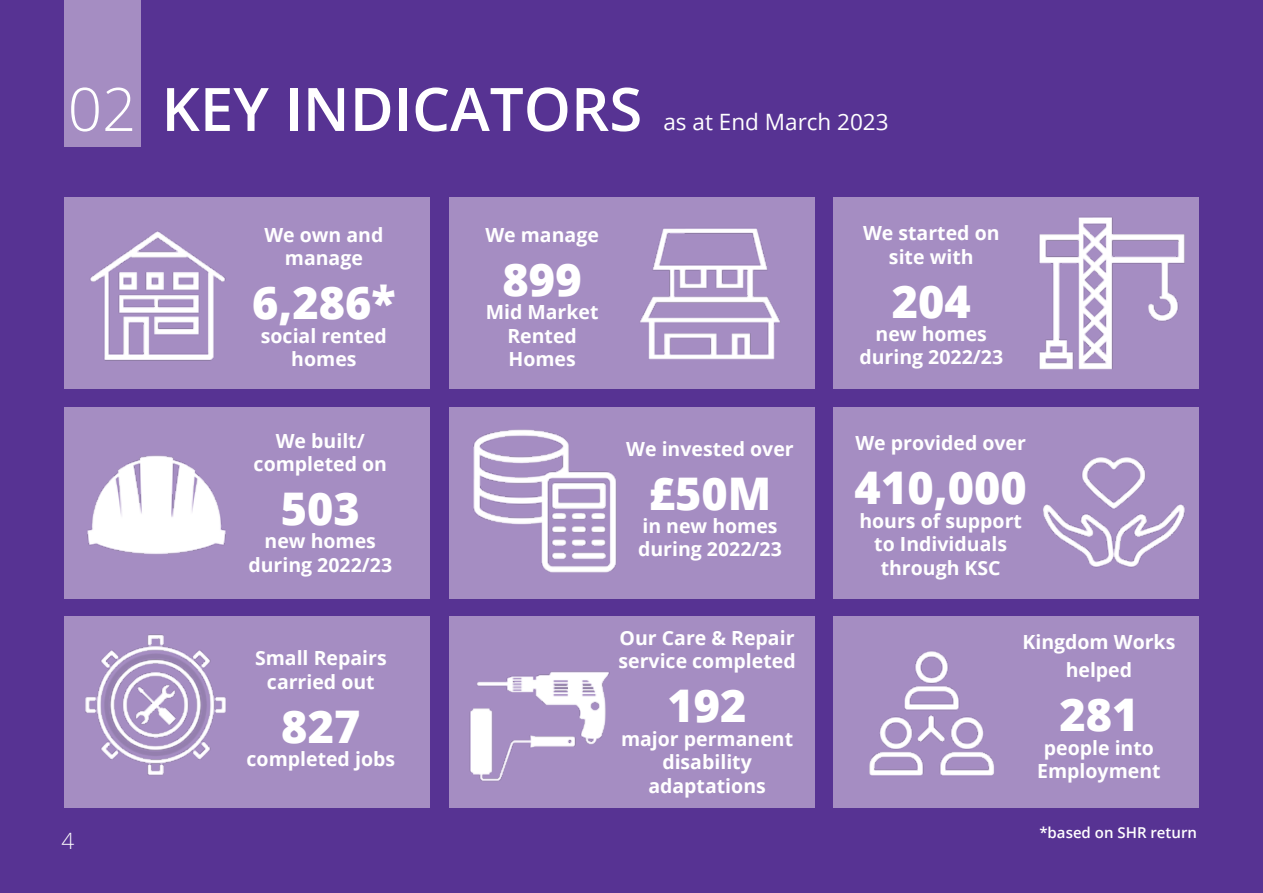
<style>
.page{position:relative;width:1263px;height:893px;background:#573393}
.page>*{position:absolute;margin:0;border:0;box-sizing:border-box;transform-origin:0 0}
.t1{font:600 60px "Open Sans";color:#fff}
.t2{font:800 45px "Open Sans";color:#fff}
.t3{font:700 24px "Open Sans";color:#fff}
.t4{font:22.5px "Open Sans";color:#fff}
.t5{font:300 22.5px "Open Sans";color:#fff}
.t6{font:700 19.5px/23.4px "Open Sans";color:#fff;text-align:center}
.t7{font:600 15px "Open Sans";color:#fff}
.s1{font-weight:300}
</style>
<div class="page">
<div style="left:64px;top:198px;width:366px;height:191px;background:#a58dc2"></div>
<div style="left:64px;top:407px;width:366px;height:191px;background:#a58dc2"></div>
<div style="left:64px;top:617px;width:366px;height:191px;background:#a58dc2"></div>
<div style="left:449px;top:198px;width:366px;height:191px;background:#a58dc2"></div>
<div style="left:833px;top:198px;width:366px;height:191px;background:#a58dc2"></div>
<div style="left:449px;top:407px;width:366px;height:191px;background:#a58dc2"></div>
<div style="left:833px;top:407px;width:366px;height:191px;background:#a58dc2"></div>
<div style="left:449px;top:617px;width:366px;height:191px;background:#a58dc2"></div>
<div style="left:64px;top:0;width:76px;height:146px;background:#a58dc2"></div>
<img style="left:640px;top:228px;width:140px;height:132px">
<img style="left:1039px;top:217px;width:146px;height:153px">
<img style="left:90px;top:231px;width:136px;height:130px">
<img style="left:87px;top:455px;width:139px;height:99px">
<img style="left:1043px;top:457px;width:142px;height:111px">
<img style="left:469px;top:671px;width:141px;height:110px">
<img style="left:473px;top:429px;width:144px;height:144px">
<img style="left:85px;top:634px;width:141px;height:142px">
<div style="left:833px;top:617px;width:366px;height:191px;background:#a58dc2"></div>
<img style="left:869px;top:651px;width:125px;height:125px">
<h1 class="t1" style="left:68px;top:68px;width:576px"><span class="s1">02</span> KEY INDICATORS</h1>
<p class="t4" style="left:663px;top:106px;width:227px">as at End March 2023</p>
<p class="t6" style="left:264px;top:223px;width:121px">We own and manage</p>
<h2 class="t2" style="left:252px;top:269px;width:145px">6,286*</h2>
<p class="t6" style="left:261px;top:323px;width:128px">social rented homes</p>
<p class="t6" style="left:485px;top:223px;width:115px">We manage</p>
<h2 class="t2" style="left:503px;top:245px;width:81px">899</h2>
<p class="t6" style="left:486px;top:300px;width:114px">Mid Market<br>Rented<br>Homes</p>
<p class="t6" style="left:863px;top:221px;width:138px">We started on site with</p>
<h2 class="t2" style="left:892px;top:267px;width:81px">204</h2>
<p class="t6" style="left:859px;top:322px;width:145px">new homes during 2022/23</p>
<p class="t5" style="left:62px;top:825px;width:14px">4</p>
<p class="t6" style="left:254px;top:428px;width:135px">We built/ completed on</p>
<h2 class="t2" style="left:281px;top:474px;width:81px">503</h2>
<p class="t6" style="left:248px;top:529px;width:145px">new homes during 2022/23</p>
<p class="t6" style="left:255px;top:646px;width:133px">Small Repairs carried out</p>
<h2 class="t2" style="left:281px;top:692px;width:81px">827</h2>
<p class="t6" style="left:247px;top:747px;width:150px">completed jobs</p>
<p class="t6" style="left:626px;top:436px;width:169px">We invested over</p>
<h2 class="t2" style="left:649px;top:459px;width:124px">£50M</h2>
<p class="t6" style="left:638px;top:514px;width:145px;text-align:left">in new homes during 2022/23</p>
<p class="t6" style="left:618px;top:626px;width:179px;text-align:left">Our Care &amp; Repair service completed</p>
<h2 class="t2" style="left:667px;top:672px;width:81px">192</h2>
<p class="t6" style="left:621px;top:727px;width:174px">major permanent disability adaptations</p>
<p class="t6" style="left:855px;top:431px;width:172px">We provided over</p>
<h2 class="t2" style="left:855px;top:454px;width:174px">410,000</h2>
<p class="t6" style="left:859px;top:508px;width:164px">hours of support to Individuals through KSC</p>
<p class="t6" style="left:1022px;top:626px;width:154px;line-height:28.8px">Kingdom Works helped</p>
<h2 class="t2" style="left:1059px;top:681px;width:81px">281</h2>
<p class="t6" style="left:1037px;top:735px;width:125px">people into<br>Employment</p>
<p class="t3" style="left:930px;top:632px;width:190px">Kingdom Works</p>
<p class="t7" style="left:1039px;top:822px;width:159px">*based on SHR return</p>
</div>
